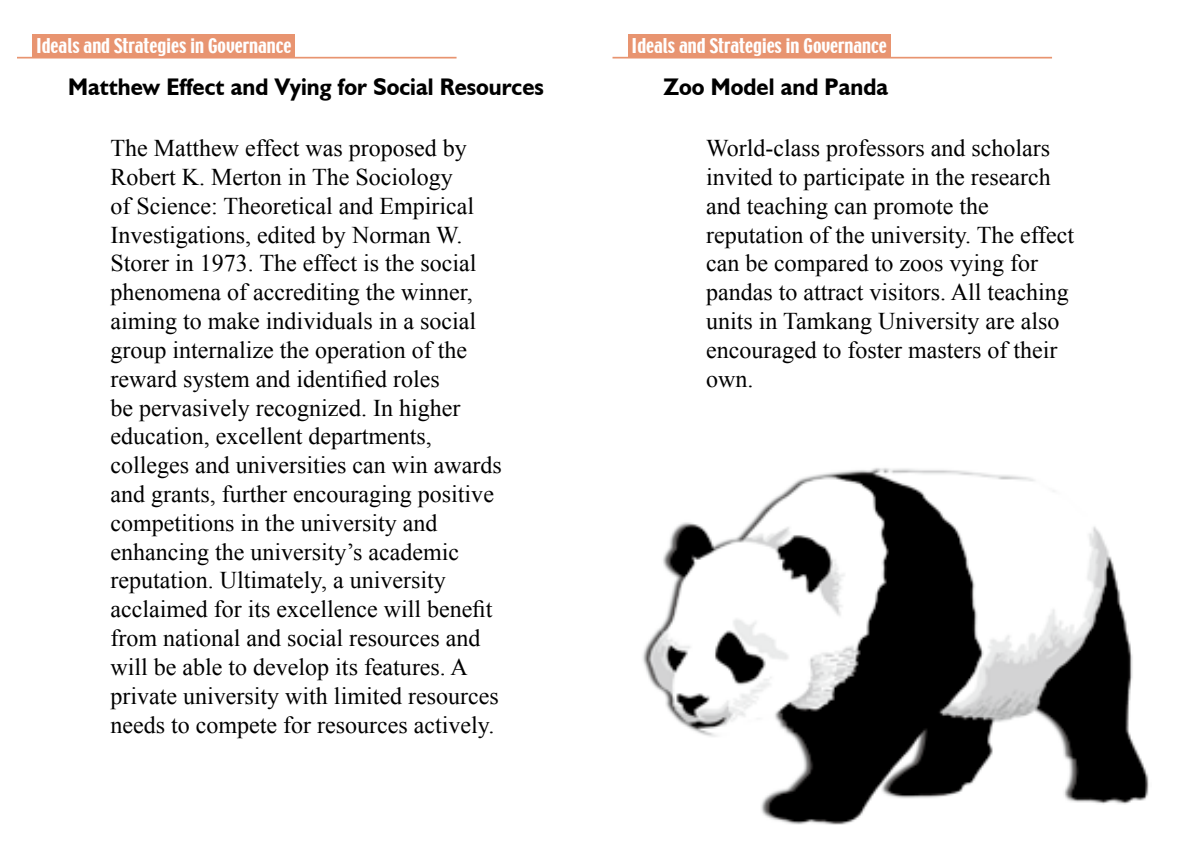
<style>
.page{position:relative;width:1191px;height:851px;background:#fff}
.page>*{position:absolute;margin:0;border:0;box-sizing:border-box;transform-origin:0 0}
.t1{font:24px/28.8px "Times New Roman";color:#000}
.t2{font:700 24px "Humanist 521 BT";color:#000;scale:.95 1}
.t3{font:18px "Techno";color:#fff}
</style>
<div class="page">
<img style="left:642px;top:468px;width:507px;height:357px">
<div style="left:33px;top:34px;width:262px;height:24px;background:#e89470"></div>
<hr style="left:17px;top:57px;width:439px;height:1px;background:#e89470">
<div style="left:628px;top:34px;width:262px;height:24px;background:#e89470"></div>
<hr style="left:612px;top:57px;width:440px;height:1px;background:#e89470">
<p class="t3" style="left:36px;top:34px;width:257px">Ideals and Strategies in Governance</p>
<p class="t3" style="left:631px;top:34px;width:257px">Ideals and Strategies in Governance</p>
<p class="t2" style="left:68px;top:72px;width:502px">Matthew Effect and Vying for Social Resources</p>
<p class="t2" style="left:663px;top:72px;width:238px">Zoo Model and Panda</p>
<p class="t1" style="left:111px;top:133px;width:393px">The Matthew effect was proposed by Robert K. Merton in The Sociology<br>of Science: Theoretical and Empirical Investigations, edited by Norman W.<br>Storer in 1973. The effect is the social phenomena of accrediting the winner, aiming to make individuals in a social group internalize the operation of the reward system and identified roles<br>be pervasively recognized. In higher education, excellent departments, colleges and universities can win awards and grants, further encouraging positive competitions in the university and enhancing the university’s academic reputation. Ultimately, a university acclaimed for its excellence will benefit from national and social resources and will be able to develop its features. A private university with limited resources needs to compete for resources actively.</p>
<p class="t1" style="left:706px;top:133px;width:370px">World-class professors and scholars invited to participate in the research and teaching can promote the reputation of the university. The effect can be compared to zoos vying for pandas to attract visitors. All teaching units in Tamkang University are also encouraged to foster masters of their own.</p>
</div>
